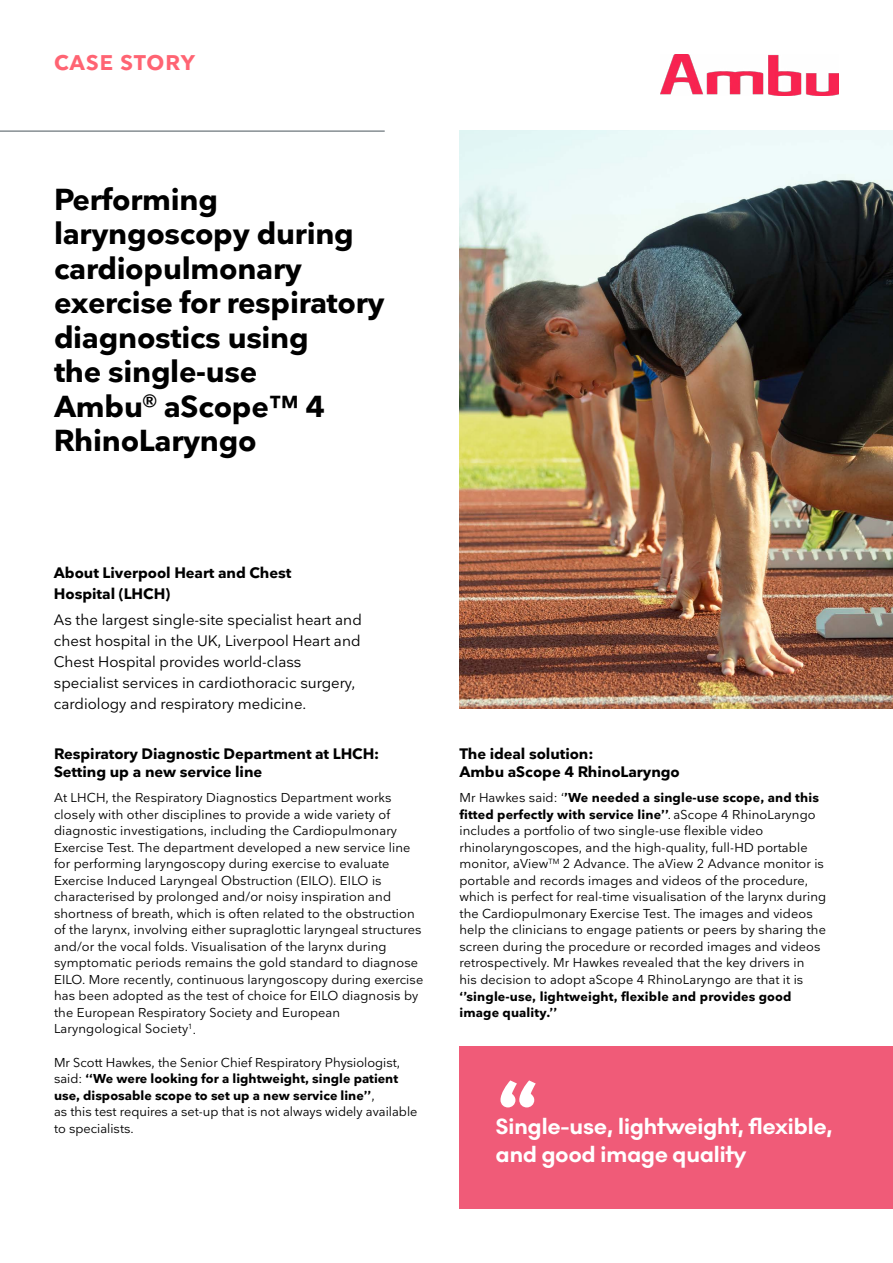
<style>
.page{position:relative;width:893px;height:1263px;background:#fff}
.page>*{position:absolute;margin:0;border:0;box-sizing:border-box;transform-origin:0 0}
.t1{font:700 85.5px "Nationale";color:#fff}
.t2{font:700 30px/34.5px "Nationale";letter-spacing:-.01em;color:#000}
.t3{font:700 22.5px/28.5px "Noir No 1";color:#fff}
.t4{font:700 21px "Nationale";letter-spacing:.045em;color:#ff6473}
.t5{font:15px/21px "Nationale";color:#000}
.t6{font:700 15px/18px "Nationale";letter-spacing:-.005em;color:#000}
.t7{font:12.75px/16.5px "Nationale";letter-spacing:.01em;color:#000}
.t8{font:700 12.75px/16.5px "Nationale";letter-spacing:.01em;color:#000}
.s1{font-weight:700}
</style>
<div class="page">
<img style="left:459px;top:131px;width:434px;height:578px">
<div style="left:459px;top:1047px;width:434px;height:162px;background:#f05b78"></div>
<img style="left:660px;top:54px;width:179px;height:42px">
<hr style="left:0;top:131px;width:385px;height:1px;background:#5d686e">
<h3 class="t4" style="left:54px;top:49px;width:143px">CASE STORY</h3>
<h2 class="t2" style="left:54px;top:181px;width:332px">Performing laryngoscopy during cardiopulmonary exercise for respiratory diagnostics using<br>the single-use<br>Ambu<sup>®</sup> aScope™ 4<br>RhinoLaryngo</h2>
<p class="t6" style="left:54px;top:562px;width:239px;line-height:21px">About Liverpool Heart and Chest<br>Hospital (LHCH)</p>
<p class="t5" style="left:54px;top:608px;width:309px">As the largest single-site specialist heart and chest hospital in the UK, Liverpool Heart and Chest Hospital provides world-class specialist services in cardiothoracic surgery, cardiology and respiratory medicine.</p>
<p class="t6" style="left:54px;top:745px;width:327px">Respiratory Diagnostic Department at LHCH:<br>Setting up a new service line</p>
<p class="t7" style="left:54px;top:789px;width:371px">At LHCH, the Respiratory Diagnostics Department works closely with other disciplines to provide a wide variety of diagnostic investigations, including the Cardiopulmonary Exercise Test. The department developed a new service line for performing laryngoscopy during exercise to evaluate Exercise Induced Laryngeal Obstruction (EILO). EILO is characterised by prolonged and/or noisy inspiration and shortness of breath, which is often related to the obstruction of the larynx, involving either supraglottic laryngeal structures and/or the vocal folds. Visualisation of the larynx during symptomatic periods remains the gold standard to diagnose EILO. More recently, continuous laryngoscopy during exercise has been adopted as the test of choice for EILO diagnosis by the European Respiratory Society and European Laryngological Society<sup>1</sup>.</p>
<p class="t7" style="left:54px;top:1053px;width:365px">Mr Scott Hawkes, the Senior Chief Respiratory Physiologist, said: <span class="s1">‘‘We were looking for a lightweight, single patient use, disposable scope to set up a new service line’’</span>,<br>as this test requires a set-up that is not always widely available to specialists.</p>
<p class="t6" style="left:459px;top:745px;width:222px">The ideal solution:<br>Ambu aScope 4 RhinoLaryngo</p>
<p class="t7" style="left:459px;top:789px;width:368px">Mr Hawkes said: ‘<span class="s1">’We needed a single-use scope, and this fitted perfectly with service line’’</span>. aScope 4 RhinoLaryngo includes a portfolio of two single-use flexible video rhinolaryngoscopes, and the high-quality, full-HD portable monitor, aView<sup>TM</sup> 2 Advance. The aView 2 Advance monitor is portable and records images and videos of the procedure, which is perfect for real-time visualisation of the larynx during the Cardiopulmonary Exercise Test. The images and videos help the clinicians to engage patients or peers by sharing the screen during the procedure or recorded images and videos retrospectively. Mr Hawkes revealed that the key drivers in<br>his decision to adopt aScope 4 RhinoLaryngo are that it is</p>
<p class="t8" style="left:459px;top:987px;width:334px">‘’single-use, lightweight, flexible and provides good image quality.’’</p>
<h1 class="t1" style="left:496px;top:1057px;width:45px">“</h1>
<h3 class="t3" style="left:496px;top:1112px;width:338px">Single-use, lightweight, flexible, and good image quality</h3>
</div>
